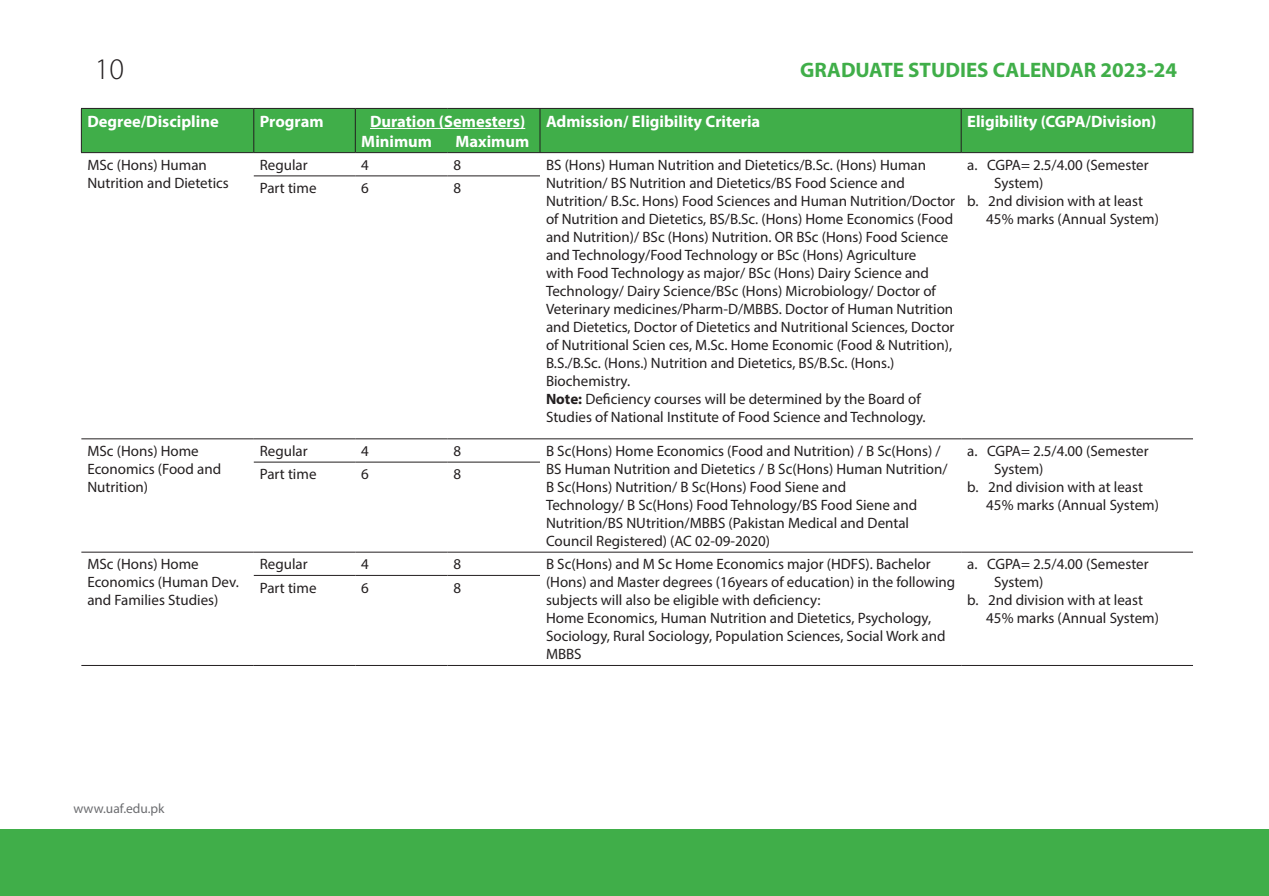
<style>
.page{position:relative;width:1269px;height:896px;background:#fff}
.page>*{position:absolute;margin:0;border:0;box-sizing:border-box;transform-origin:0 0}
.t1{font:300 30px "Myriad Pro";color:#231f20}
.t2{font:700 21px "Myriad Pro";color:#40ae49}
.t3{font:700 16.5px/19.8px "Myriad Pro";color:#fff}
.t4{font:15px/18px "Myriad Pro";color:#231f20}
.t5{font:13.5px "Myriad Pro";color:#6c6d70}
.s1{font-weight:700}
</style>
<div class="page">
<div style="left:1px;top:829px;width:1267px;height:66px;background:#40ae49"></div>
<hr style="left:1268px;top:829px;width:1px;height:66px;background:#40ae49">
<div style="left:82px;top:109px;width:1111px;height:43px;background:#40ae49"></div>
<hr style="left:81px;top:108px;width:173px;height:1px;background:#231f20">
<hr style="left:81px;top:109px;width:1px;height:43px;background:#231f20">
<hr style="left:254px;top:108px;width:101px;height:1px;background:#231f20">
<hr style="left:253px;top:109px;width:1px;height:43px;background:#231f20">
<hr style="left:355px;top:108px;width:92px;height:1px;background:#231f20">
<hr style="left:355px;top:109px;width:1px;height:43px;background:#231f20">
<hr style="left:447px;top:108px;width:93px;height:1px;background:#231f20">
<hr style="left:540px;top:108px;width:421px;height:1px;background:#231f20">
<hr style="left:540px;top:109px;width:1px;height:43px;background:#231f20">
<hr style="left:961px;top:108px;width:232px;height:1px;background:#231f20">
<hr style="left:961px;top:109px;width:1px;height:43px;background:#231f20">
<hr style="left:1193px;top:109px;width:1px;height:43px;background:#231f20">
<hr style="left:81px;top:152px;width:173px;height:1px;background:#231f20">
<hr style="left:254px;top:152px;width:101px;height:1px;background:#231f20">
<hr style="left:355px;top:152px;width:92px;height:1px;background:#231f20">
<hr style="left:447px;top:152px;width:93px;height:1px;background:#231f20">
<hr style="left:540px;top:152px;width:421px;height:1px;background:#231f20">
<hr style="left:961px;top:152px;width:232px;height:1px;background:#231f20">
<hr style="left:254px;top:175px;width:101px;height:1px;background:#231f20">
<hr style="left:355px;top:175px;width:92px;height:1px;background:#231f20">
<hr style="left:447px;top:175px;width:93px;height:1px;background:#231f20">
<hr style="left:81px;top:438px;width:173px;height:1px;background:#231f20">
<hr style="left:254px;top:438px;width:101px;height:1px;background:#231f20">
<hr style="left:355px;top:438px;width:92px;height:1px;background:#231f20">
<hr style="left:447px;top:438px;width:93px;height:1px;background:#231f20">
<hr style="left:540px;top:438px;width:421px;height:1px;background:#231f20">
<hr style="left:961px;top:438px;width:232px;height:1px;background:#231f20">
<hr style="left:254px;top:461px;width:101px;height:1px;background:#231f20">
<hr style="left:355px;top:461px;width:92px;height:1px;background:#231f20">
<hr style="left:447px;top:461px;width:93px;height:1px;background:#231f20">
<hr style="left:81px;top:551px;width:173px;height:1px;background:#231f20">
<hr style="left:254px;top:551px;width:101px;height:1px;background:#231f20">
<hr style="left:355px;top:551px;width:92px;height:1px;background:#231f20">
<hr style="left:447px;top:551px;width:93px;height:1px;background:#231f20">
<hr style="left:540px;top:551px;width:421px;height:1px;background:#231f20">
<hr style="left:961px;top:551px;width:232px;height:1px;background:#231f20">
<hr style="left:254px;top:575px;width:101px;height:1px;background:#231f20">
<hr style="left:355px;top:575px;width:92px;height:1px;background:#231f20">
<hr style="left:447px;top:575px;width:93px;height:1px;background:#231f20">
<hr style="left:81px;top:665px;width:173px;height:1px;background:#231f20">
<hr style="left:254px;top:665px;width:101px;height:1px;background:#231f20">
<hr style="left:355px;top:665px;width:92px;height:1px;background:#231f20">
<hr style="left:447px;top:665px;width:93px;height:1px;background:#231f20">
<hr style="left:540px;top:665px;width:421px;height:1px;background:#231f20">
<hr style="left:961px;top:665px;width:232px;height:1px;background:#231f20">
<hr style="left:370px;top:128px;width:155px;height:1px;background:#fff">
<h1 class="t1" style="left:95px;top:52px;width:31px">10</h1>
<p class="t3" style="left:87px;top:111px;width:133px">Degree/Discipline</p>
<p class="t3" style="left:260px;top:111px;width:65px">Program</p>
<p class="t3" style="left:361px;top:111px;width:165px;text-indent:9px">Duration (Semesters)<br>Minimum</p>
<p class="t3" style="left:455px;top:131px;width:75px">Maximum</p>
<h2 class="t2" style="left:800px;top:56px;width:378px">GRADUATE STUDIES CALENDAR 2023-24</h2>
<p class="t3" style="left:546px;top:111px;width:216px">Admission/ Eligibility Criteria</p>
<p class="t3" style="left:967px;top:111px;width:191px">Eligibility (CGPA/Division)</p>
<p class="t4" style="left:87px;top:156px;width:143px">MSc (Hons) Human<br>Nutrition and Dietetics</p>
<p class="t4" style="left:260px;top:156px;width:49px">Regular</p>
<p class="t4" style="left:361px;top:156px;width:9px">4</p>
<p class="t4" style="left:453px;top:156px;width:9px">8</p>
<p class="t4" style="left:546px;top:156px;width:411px">BS (Hons) Human Nutrition and Dietetics/B.Sc. (Hons) Human Nutrition/ BS Nutrition and Dietetics/BS Food Science and Nutrition/ B.Sc. Hons) Food Sciences and Human Nutrition/Doctor of Nutrition and Dietetics, BS/B.Sc. (Hons) Home Economics (Food and Nutrition)/ BSc (Hons) Nutrition. OR BSc (Hons) Food Science and Technology/Food Technology or BSc (Hons) Agriculture<br>with Food Technology as major/ BSc (Hons) Dairy Science and Technology/ Dairy Science/BSc (Hons) Microbiology/ Doctor of Veterinary medicines/Pharm-D/MBBS. Doctor of Human Nutrition and Dietetics, Doctor of Dietetics and Nutritional Sciences, Doctor of Nutritional Scien ces, M.Sc. Home Economic (Food &amp; Nutrition), B.S./B.Sc. (Hons.) Nutrition and Dietetics, BS/B.Sc. (Hons.)<br>Biochemistry.<br><span class="s1">Note:</span> Deficiency courses will be determined by the Board of Studies of National Institute of Food Science and Technology.</p>
<p class="t4" style="left:967px;top:156px;width:183px">a. CGPA= 2.5/4.00 (Semester</p>
<p class="t4" style="left:994px;top:174px;width:51px">System)</p>
<p class="t4" style="left:967px;top:192px;width:177px">b. 2nd division with at least</p>
<p class="t4" style="left:986px;top:210px;width:174px">45% marks (Annual System)</p>
<p class="t4" style="left:260px;top:179px;width:58px">Part time</p>
<p class="t4" style="left:361px;top:179px;width:9px">6</p>
<p class="t4" style="left:453px;top:179px;width:9px">8</p>
<p class="t4" style="left:87px;top:442px;width:135px">MSc (Hons) Home<br>Economics (Food and<br>Nutrition)</p>
<p class="t4" style="left:260px;top:442px;width:49px">Regular</p>
<p class="t4" style="left:361px;top:442px;width:9px">4</p>
<p class="t4" style="left:453px;top:442px;width:9px">8</p>
<p class="t4" style="left:546px;top:442px;width:403px">B Sc(Hons) Home Economics (Food and Nutrition) / B Sc(Hons) / BS Human Nutrition and Dietetics / B Sc(Hons) Human Nutrition/ B Sc(Hons) Nutrition/ B Sc(Hons) Food Siene and<br>Technology/ B Sc(Hons) Food Tehnology/BS Food Siene and Nutrition/BS NUtrition/MBBS (Pakistan Medical and Dental Council Registered) (AC 02-09-2020)</p>
<p class="t4" style="left:967px;top:442px;width:183px">a. CGPA= 2.5/4.00 (Semester</p>
<p class="t4" style="left:994px;top:460px;width:51px">System)</p>
<p class="t4" style="left:967px;top:478px;width:177px">b. 2nd division with at least</p>
<p class="t4" style="left:986px;top:496px;width:174px">45% marks (Annual System)</p>
<p class="t4" style="left:260px;top:465px;width:58px">Part time</p>
<p class="t4" style="left:361px;top:465px;width:9px">6</p>
<p class="t4" style="left:453px;top:465px;width:9px">8</p>
<p class="t4" style="left:87px;top:555px;width:153px">MSc (Hons) Home<br>Economics (Human Dev. and Families Studies)</p>
<p class="t4" style="left:260px;top:555px;width:49px">Regular</p>
<p class="t4" style="left:361px;top:555px;width:9px">4</p>
<p class="t4" style="left:453px;top:555px;width:9px">8</p>
<p class="t4" style="left:546px;top:555px;width:411px">B Sc(Hons) and M Sc Home Economics major (HDFS). Bachelor (Hons) and Master degrees (16years of education) in the following subjects will also be eligible with deficiency:<br>Home Economics, Human Nutrition and Dietetics, Psychology, Sociology, Rural Sociology, Population Sciences, Social Work and MBBS</p>
<p class="t4" style="left:967px;top:555px;width:183px">a. CGPA= 2.5/4.00 (Semester</p>
<p class="t4" style="left:994px;top:573px;width:51px">System)</p>
<p class="t4" style="left:967px;top:591px;width:177px">b. 2nd division with at least</p>
<p class="t4" style="left:986px;top:609px;width:174px">45% marks (Annual System)</p>
<p class="t4" style="left:260px;top:578px;width:58px">Part time</p>
<p class="t4" style="left:361px;top:578px;width:9px">6</p>
<p class="t4" style="left:453px;top:578px;width:9px">8</p>
<p class="t5" style="left:74px;top:800px;width:93px">www.uaf.edu.pk</p>
</div>
